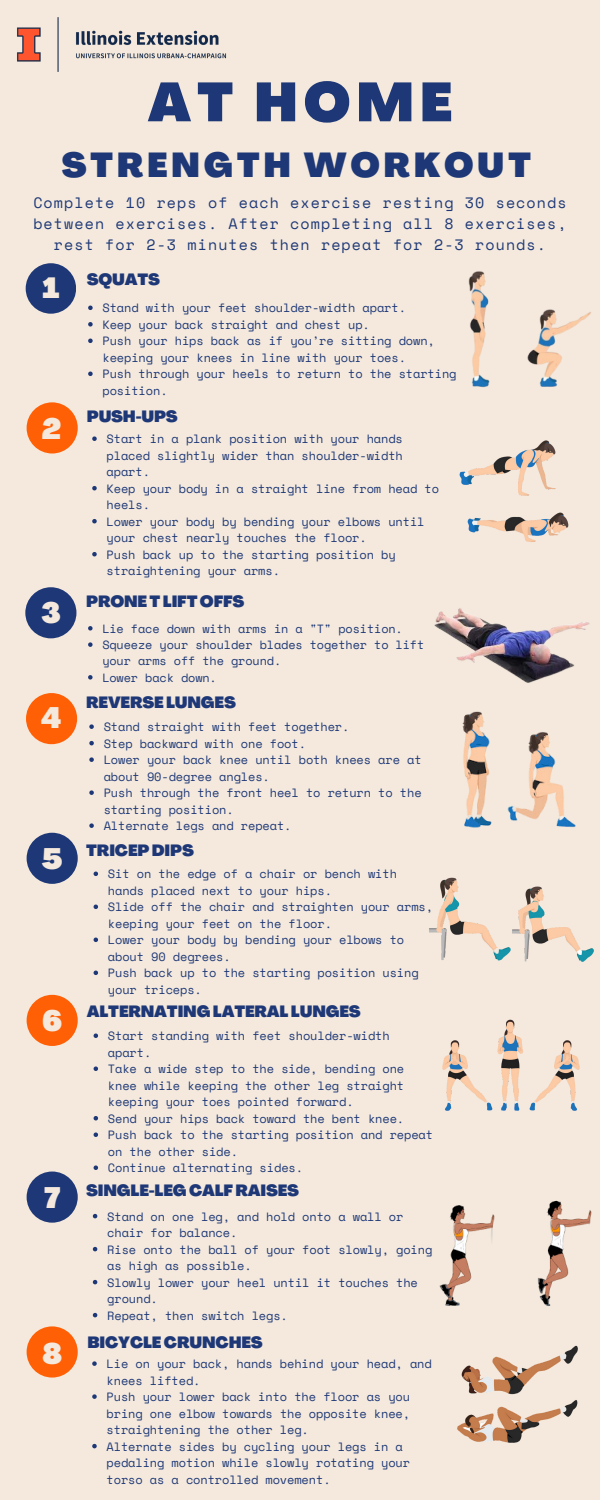
<style>
.page{position:relative;width:600px;height:1500px;background:#f4e9dc}
.page>*{position:absolute;margin:0;border:0;box-sizing:border-box;transform-origin:0 0}
.t1{font:900 54px "Agrandir";letter-spacing:.105em;color:#1e3877}
.t2{font:900 34px "Agrandir";letter-spacing:.105em;color:#1e3877}
.t3{font:900 29px "Agrandir";color:#f4e9dc}
.t4{font:900 28.6px "Agrandir";color:#f4e9dc}
.t5{font:900 16px "Agrandir";letter-spacing:-.01em;color:#1e3877}
.t6{font:15px/21px "Space Mono";letter-spacing:.075em;color:#1e3877;text-align:center}
.t7{font:12px/16.5px "Space Mono";letter-spacing:-.01em;color:#1e3877}
.t8{font:11.9px/16.3px "Space Mono";letter-spacing:-.01em;color:#1e3877}
</style>
<div class="page">
<div style="left:26px;top:263px;width:50px;height:51px;background:#1e3877;border-radius:50%"></div>
<div style="left:27px;top:402px;width:51px;height:52px;background:#ff5f05;border-radius:50%"></div>
<div style="left:25px;top:587px;width:51px;height:51px;background:#1e3877;border-radius:50%"></div>
<div style="left:26px;top:693px;width:51px;height:51px;background:#ff5f05;border-radius:50%"></div>
<div style="left:27px;top:833px;width:51px;height:51px;background:#1e3877;border-radius:50%"></div>
<div style="left:27px;top:995px;width:51px;height:51px;background:#ff5f05;border-radius:50%"></div>
<div style="left:27px;top:1172px;width:51px;height:51px;background:#1e3877;border-radius:50%"></div>
<div style="left:27px;top:1326px;width:51px;height:52px;background:#ff5f05;border-radius:50%"></div>
<img style="left:17px;top:17px;width:210px;height:55px">
<img style="left:462px;top:711px;width:114px;height:117px">
<img style="left:468px;top:271px;width:123px;height:117px">
<img style="left:459px;top:440px;width:110px;height:102px">
<img style="left:434px;top:608px;width:156px;height:75px">
<img style="left:429px;top:877px;width:165px;height:85px">
<img style="left:442px;top:1019px;width:138px;height:92px">
<img style="left:439px;top:1200px;width:153px;height:106px">
<img style="left:457px;top:1345px;width:121px;height:98px">
<svg style="left:92px;top:436px;width:5px;height:5px"></svg>
<svg style="left:92px;top:486px;width:5px;height:4px"></svg>
<svg style="left:92px;top:519px;width:5px;height:4px"></svg>
<svg style="left:92px;top:552px;width:5px;height:4px"></svg>
<svg style="left:88px;top:306px;width:5px;height:4px"></svg>
<svg style="left:88px;top:322px;width:5px;height:5px"></svg>
<svg style="left:88px;top:339px;width:5px;height:4px"></svg>
<svg style="left:88px;top:372px;width:5px;height:4px"></svg>
<svg style="left:89px;top:724px;width:5px;height:5px"></svg>
<svg style="left:89px;top:741px;width:5px;height:4px"></svg>
<svg style="left:89px;top:757px;width:5px;height:5px"></svg>
<svg style="left:89px;top:790px;width:5px;height:5px"></svg>
<svg style="left:89px;top:823px;width:5px;height:5px"></svg>
<svg style="left:94px;top:872px;width:4px;height:4px"></svg>
<svg style="left:94px;top:905px;width:4px;height:4px"></svg>
<svg style="left:94px;top:938px;width:4px;height:4px"></svg>
<svg style="left:94px;top:971px;width:4px;height:4px"></svg>
<svg style="left:93px;top:1214px;width:4px;height:4px"></svg>
<svg style="left:93px;top:1247px;width:4px;height:4px"></svg>
<svg style="left:93px;top:1280px;width:4px;height:4px"></svg>
<svg style="left:93px;top:1313px;width:4px;height:4px"></svg>
<svg style="left:94px;top:1033px;width:4px;height:5px"></svg>
<svg style="left:94px;top:1066px;width:4px;height:5px"></svg>
<svg style="left:94px;top:1116px;width:4px;height:4px"></svg>
<svg style="left:94px;top:1132px;width:4px;height:5px"></svg>
<svg style="left:94px;top:1165px;width:4px;height:5px"></svg>
<svg style="left:92px;top:1361px;width:5px;height:5px"></svg>
<svg style="left:92px;top:1394px;width:5px;height:5px"></svg>
<svg style="left:92px;top:1444px;width:5px;height:4px"></svg>
<svg style="left:88px;top:626px;width:5px;height:5px"></svg>
<svg style="left:88px;top:642px;width:5px;height:5px"></svg>
<svg style="left:88px;top:675px;width:5px;height:5px"></svg>
<h1 class="t1" style="left:148px;top:81px;width:306px">AT HOME</h1>
<h1 class="t2" style="left:61px;top:151px;width:471px">STRENGTH WORKOUT</h1>
<p class="t6" style="left:33px;top:192px;width:535px">Complete 10 reps of each exercise resting 30 seconds between exercises. After completing all 8 exercises, rest for 2-3 minutes then repeat for 2-3 rounds.</p>
<h2 class="t5" style="left:87px;top:273px;width:75px">SQUATS</h2>
<p class="t7" style="left:103px;top:299px;width:356px">Stand with your feet shoulder-width apart.<br>Keep your back straight and chest up.<br>Push your hips back as if you’re sitting down, keeping your knees in line with your toes.<br>Push through your heels to return to the starting position.</p>
<h2 class="t5" style="left:87px;top:410px;width:92px">PUSH-UPS</h2>
<p class="t7" style="left:107px;top:430px;width:334px">Start in a plank position with your hands placed slightly wider than shoulder-width apart.<br>Keep your body in a straight line from head to heels.<br>Lower your body by bending your elbows until your chest nearly touches the floor.<br>Push back up to the starting position by straightening your arms.</p>
<h2 class="t5" style="left:86px;top:595px;width:160px">PRONE T LIFT OFFS</h2>
<p class="t8" style="left:102px;top:620px;width:324px">Lie face down with arms in a "T" position.<br>Squeeze your shoulder blades together to lift your arms off the ground.<br>Lower back down.</p>
<h2 class="t5" style="left:86px;top:696px;width:151px">REVERSE LUNGES</h2>
<p class="t7" style="left:104px;top:718px;width:319px">Stand straight with feet together.<br>Step backward with one foot.<br>Lower your back knee until both knees are at about 90-degree angles.<br>Push through the front heel to return to the starting position.<br>Alternate legs and repeat.</p>
<h2 class="t5" style="left:86px;top:844px;width:109px">TRICEP DIPS</h2>
<p class="t7" style="left:108px;top:865px;width:327px">Sit on the edge of a chair or bench with hands placed next to your hips.<br>Slide off the chair and straighten your arms, keeping your feet on the floor.<br>Lower your body by bending your elbows to about 90 degrees.<br>Push back up to the starting position using your triceps.</p>
<h2 class="t5" style="left:87px;top:1005px;width:275px">ALTERNATING LATERAL LUNGES</h2>
<p class="t7" style="left:108px;top:1027px;width:327px">Start standing with feet shoulder-width apart.<br>Take a wide step to the side, bending one knee while keeping the other leg straight keeping your toes pointed forward.<br>Send your hips back toward the bent knee.<br>Push back to the starting position and repeat on the other side.<br>Continue alternating sides.</p>
<h2 class="t5" style="left:86px;top:1184px;width:214px">SINGLE-LEG CALF RAISES</h2>
<p class="t7" style="left:107px;top:1208px;width:327px">Stand on one leg, and hold onto a wall or chair for balance.<br>Rise onto the ball of your foot slowly, going as high as possible.<br>Slowly lower your heel until it touches the ground.<br>Repeat, then switch legs.</p>
<h2 class="t5" style="left:88px;top:1336px;width:177px">BICYCLE CRUNCHES</h2>
<p class="t7" style="left:107px;top:1355px;width:327px">Lie on your back, hands behind your head, and knees lifted.<br>Push your lower back into the floor as you bring one elbow towards the opposite knee, straightening the other leg.<br>Alternate sides by cycling your legs in a pedaling motion while slowly rotating your torso as a controlled movement.</p>
<h3 class="t4" style="left:42px;top:276px;width:18px">1</h3>
<h3 class="t3" style="left:42px;top:417px;width:21px">2</h3>
<h3 class="t3" style="left:42px;top:602px;width:21px">3</h3>
<h3 class="t3" style="left:41px;top:707px;width:22px">4</h3>
<h3 class="t3" style="left:42px;top:847px;width:22px">5</h3>
<h3 class="t3" style="left:42px;top:1009px;width:22px">6</h3>
<h3 class="t3" style="left:44px;top:1186px;width:18px">7</h3>
<h3 class="t3" style="left:42px;top:1342px;width:22px">8</h3>
</div>
